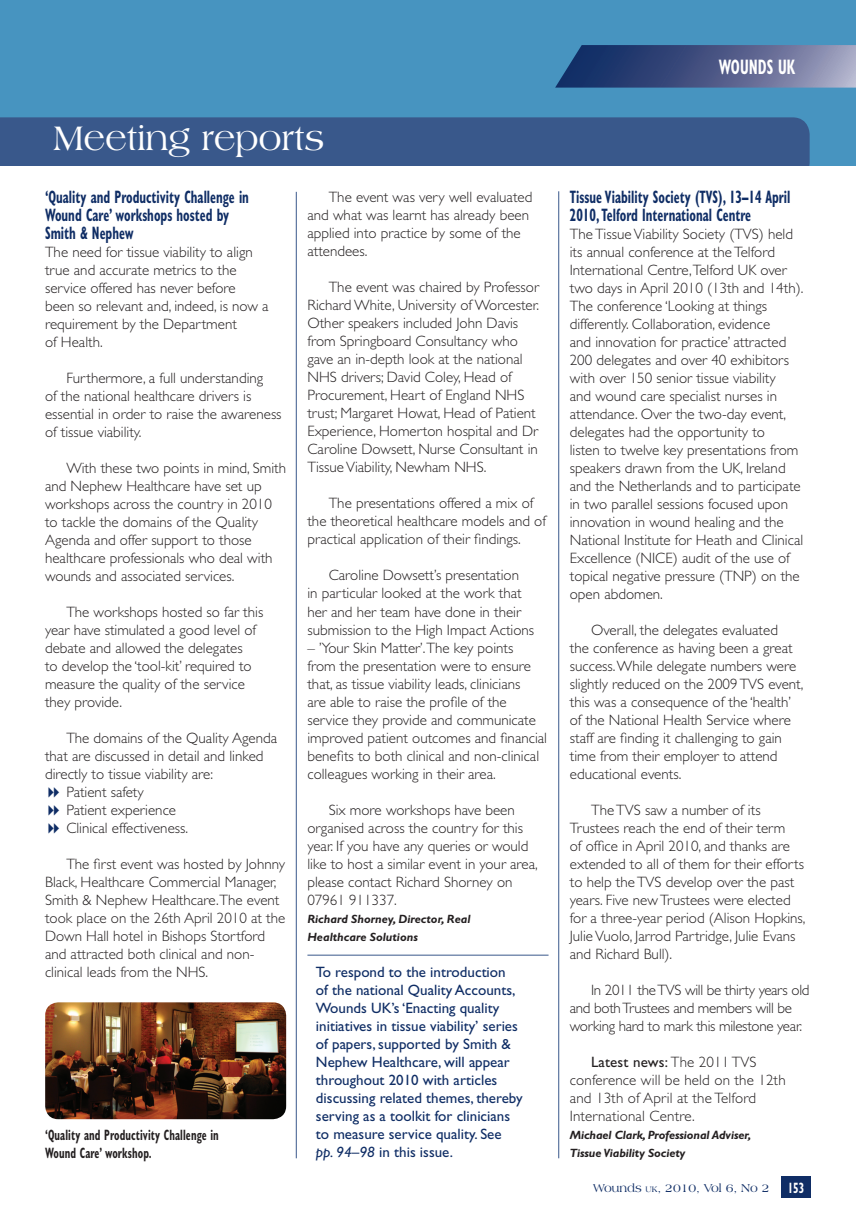
<style>
.page{position:relative;width:856px;height:1226px;background:#fff}
.page>*{position:absolute;margin:0;border:0;box-sizing:border-box;transform-origin:0 0}
.t1{font:36px "Americana BT";letter-spacing:-.01em;color:#fff}
.t2{font:700 condensed 21px "Gill Sans";color:#fff;scale:.7 1}
.ahead{font:700 condensed 18px/18px "Gill Sans";color:#0f2d65;scale:.7 1}
.ahead-2{font:300 15px/18px "Gill Sans";color:#231f20}
.Bodytext{font:300 15px/18px "Gill Sans";color:#231f20}
.Body_text{font:15px/18px "Gill Sans";color:#0f2d65}
.Bodytext-2{font:300 15px/18px "Gill Sans";letter-spacing:-.02em;color:#231f20}
.t3{font:700 condensed 15px/18px "Gill Sans";letter-spacing:.01em;color:#231f20;scale:.7 1}
.t4{font:700 condensed 15px "Gill Sans";color:#fff;scale:.7 1}
.Bodytext-3{font:italic 700 12px/18px "Gill Sans";letter-spacing:-.01em;color:#231f20}
.ahead-3{font:italic 700 12px/18px "Gill Sans";color:#231f20}
.t5{font:12px "Americana BT";color:#0f2d65}
.s1{font-style:italic}
.s2{font-weight:400}
.s3{font-size:8.4px}
</style>
<div class="page">
<div style="left:0;top:0;width:855px;height:166px;background:#4794c0"></div>
<div style="left:0;top:117px;width:809px;height:49px;background:#39588b"></div>
<svg style="left:555px;top:45px;width:300px;height:43px;background:#4f608d"></svg>
<hr style="left:296px;top:192px;width:1px;height:966px;background:#39588b">
<hr style="left:558px;top:191px;width:1px;height:967px;background:#39588b">
<hr style="left:307px;top:954px;width:241px;height:1px;background:#39588b">
<div style="left:781px;top:1176px;width:29px;height:21px;background:#0f2d65"></div>
<img style="left:45px;top:1002px;width:241px;height:117px">
<p class="t1" style="left:54px;top:117px;width:272px">Meeting reports</p>
<p class="ahead" style="left:45px;top:187px;width:293px">‘Quality and Productivity Challenge in<br>Wound Care’ workshops hosted by<br>Smith &amp; Nephew</p>
<p class="ahead-2" style="left:45px;top:243px;width:225px">The need for tissue viability to align true and accurate metrics to the service offered has never before been so relevant and, indeed, is now a requirement by the Department<br>of Health.</p>
<p class="ahead-2" style="left:45px;top:369px;width:238px;text-indent:21px">Furthermore, a full understanding<br>of the national healthcare drivers is essential in order to raise the awareness of tissue viability.</p>
<p class="ahead-2" style="left:45px;top:459px;width:242px;text-indent:21px">With these two points in mind, Smith and Nephew Healthcare have set up workshops across the country in 2010 to tackle the domains of the Quality Agenda and offer support to those healthcare professionals who deal with wounds and associated services.</p>
<p class="ahead-2" style="left:45px;top:603px;width:220px;text-indent:21px">The workshops hosted so far this year have stimulated a good level of debate and allowed the delegates<br>to develop the ‘tool-kit’ required to measure the quality of the service they provide.</p>
<p class="ahead-2" style="left:45px;top:729px;width:233px;text-indent:21px">The domains of the Quality Agenda that are discussed in detail and linked directly to tissue viability are:</p>
<p class="ahead-2" style="left:66px;top:783px;width:79px">Patient safety</p>
<p class="ahead-2" style="left:66px;top:801px;width:111px">Patient experience</p>
<p class="ahead-2" style="left:66px;top:819px;width:123px">Clinical effectiveness.</p>
<p class="ahead-2" style="left:45px;top:855px;width:242px;text-indent:21px">The first event was hosted by Johnny Black, Healthcare Commercial Manager, Smith &amp; Nephew Healthcare.The event took place on the 26th April 2010 at the Down Hall hotel in Bishops Stortford and attracted both clinical and non&shy;clinical leads from the NHS.</p>
<p class="t3" style="left:45px;top:1125px;width:250px">‘Quality and Productivity Challenge in<br>Wound Care’ workshop.</p>
<p class="ahead-2" style="left:307px;top:188px;width:226px;text-indent:21px">The event was very well evaluated and what was learnt has already been applied into practice by some of the attendees.</p>
<p class="ahead-2" style="left:307px;top:278px;width:233px;text-indent:21px">The event was chaired by Professor Richard White, University of Worcester.<br>Other speakers included John Davis from Springboard Consultancy who gave an in-depth look at the national NHS drivers; David Coley, Head of Procurement, Heart of England NHS trust; Margaret Howat, Head of Patient Experience, Homerton hospital and Dr Caroline Dowsett, Nurse Consultant in Tissue Viability, Newham NHS.</p>
<p class="ahead-2" style="left:307px;top:494px;width:240px;text-indent:21px">The presentations offered a mix of the theoretical healthcare models and of practical application of their findings.</p>
<p class="ahead-2" style="left:307px;top:566px;width:228px;text-indent:21px">Caroline Dowsett’s presentation<br>in particular looked at the work that her and her team have done in their submission to the High Impact Actions</p>
<p class="ahead-2" style="left:307px;top:638px;width:241px">– ’Your Skin Matter’.The key points<br>from the presentation were to ensure that, as tissue viability leads, clinicians<br>are able to raise the profile of the service they provide and communicate improved patient outcomes and financial benefits to both clinical and non-clinical colleagues working in their area.</p>
<p class="ahead-2" style="left:307px;top:800px;width:232px;text-indent:21px">Six more workshops have been organised across the country for this year. If you have any queries or would like to host a similar event in your area, please contact Richard Shorney on<br>07961 911337.</p>
<p class="ahead-3" style="left:307px;top:909px;width:164px">Richard Shorney, Director, Real<br>Healthcare Solutions</p>
<p class="Body_text" style="left:316px;top:962px;width:208px">To respond to the introduction<br>of the national Quality Accounts,<br>Wounds UK’s ‘Enacting quality initiatives in tissue viability’ series of papers, supported by Smith &amp;<br>Nephew Healthcare, will appear throughout 2010 with articles discussing related themes, thereby serving as a toolkit for clinicians to measure service quality. See <span class="s1">pp. 94–98</span> in this issue.</p>
<p class="t2" style="left:718px;top:54px;width:111px">WOUNDS UK</p>
<p class="t2" style="left:722px;top:54px;width:111px">WOUNDS UK</p>
<p class="ahead" style="left:569px;top:187px;width:316px">Tissue Viability Society (TVS), 13–14 April<br>2010, Telford International Centre</p>
<p class="Bodytext" style="left:569px;top:225px;width:235px">The Tissue Viability Society (TVS) held its annual conference at the Telford International Centre,Telford UK over two days in April 2010 (13th and 14th).<br>The conference ‘Looking at things differently. Collaboration, evidence<br>and innovation for practice’ attracted 200 delegates and over 40 exhibitors with over 150 senior tissue viability<br>and wound care specialist nurses in attendance. Over the two-day event, delegates had the opportunity to<br>listen to twelve key presentations from speakers drawn from the UK, Ireland and the Netherlands and to participate in two parallel sessions focused upon innovation in wound healing and the National Institute for Heath and Clinical Excellence (NICE) audit of the use of topical negative pressure (TNP) on the open abdomen.</p>
<p class="Bodytext" style="left:569px;top:621px;width:235px;text-indent:21px">Overall, the delegates evaluated<br>the conference as having been a great success. While delegate numbers were slightly reduced on the 2009 TVS event, this was a consequence of the ‘health’ of the National Health Service where staff are finding it challenging to gain time from their employer to attend educational events.</p>
<p class="Bodytext" style="left:569px;top:801px;width:237px;text-indent:21px">The TVS saw a number of its Trustees reach the end of their term<br>of office in April 2010, and thanks are extended to all of them for their efforts to help the TVS develop over the past years. Five new Trustees were elected for a three-year period (Alison Hopkins, Julie Vuolo, Jarrod Partridge, Julie Evans and Richard Bull).</p>
<p class="Bodytext-2" style="left:569px;top:981px;width:241px;text-indent:21px">In 2011 the TVS will be thirty years old and both Trustees and members will be working hard to mark this milestone year.</p>
<p class="Bodytext" style="left:569px;top:1053px;width:217px;text-indent:21px"><span class="s2">Latest news:</span> The 2011 TVS conference will be held on the 12th and 13th of April at the Telford<br>International Centre.</p>
<p class="Bodytext-3" style="left:569px;top:1125px;width:183px">Michael Clark, Professional Adviser,<br>Tissue Viability Society</p>
<p class="t5" style="left:593px;top:1180px;width:178px">Wounds <span class="s3">uk</span>, 2010, Vol 6, No 2</p>
<p class="t4" style="left:787px;top:1178px;width:25px">153</p>
</div>
